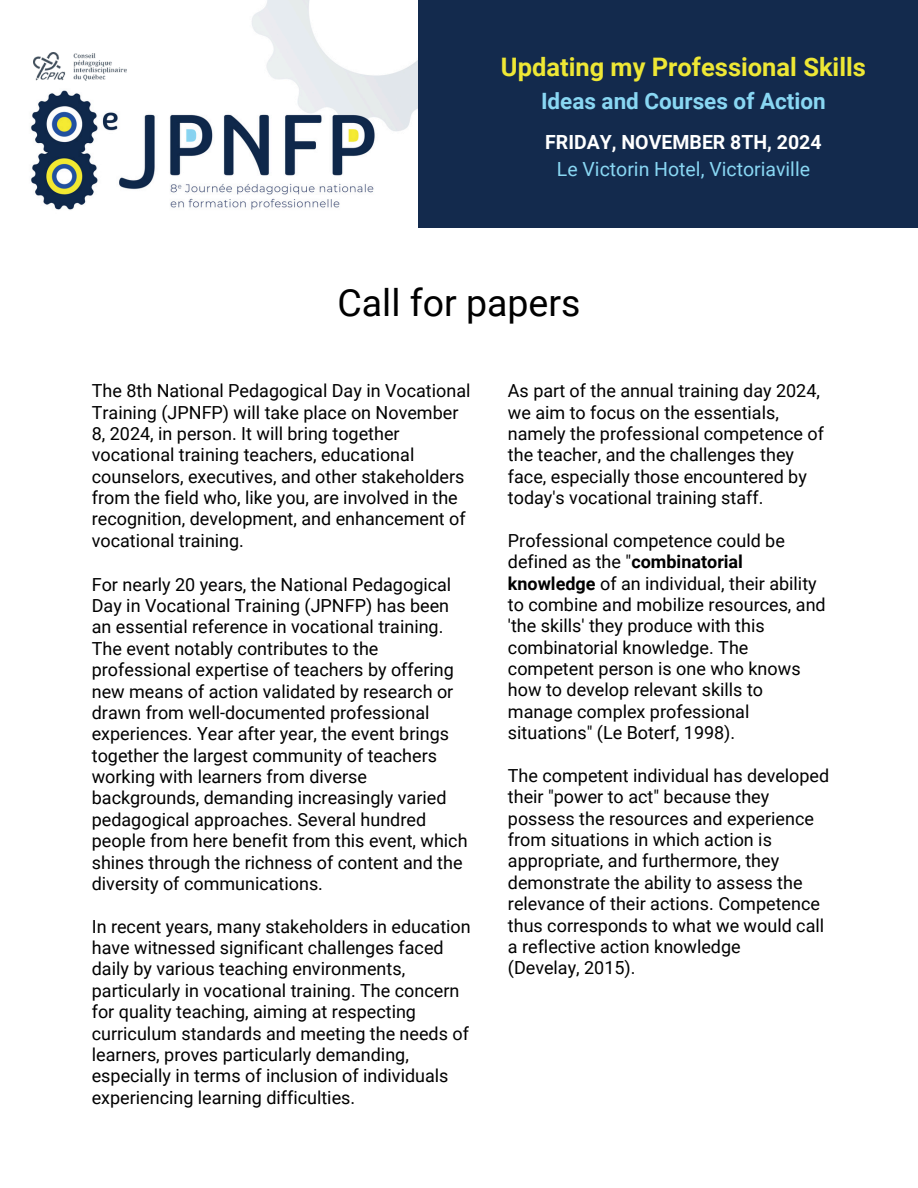
<style>
.page{position:relative;width:918px;height:1188px;background:#fff}
.page>*{position:absolute;margin:0;border:0;box-sizing:border-box;transform-origin:0 0}
.t1{font:37.5px "Roboto";color:#000}
.t2{font:700 25.5px "Roboto";color:#eee735}
.t3{font:700 22.5px "Roboto";color:#89d7f3}
.t4{font:19.5px "Roboto";color:#89d7f3}
.t5{font:700 19.5px "Roboto";color:#fff}
.t6{font:18px/21.3px "Roboto";color:#000}
.s1{font-weight:700}
</style>
<div class="page">
<div style="left:417px;top:0;width:501px;height:228px;background:#132a4d"></div>
<img style="left:30px;top:0;width:388px;height:228px">
<img style="left:34px;top:53px;width:93px;height:28px">
<p class="t2" style="left:501px;top:52px;width:367px">Updating my Professional Skills</p>
<p class="t3" style="left:541px;top:88px;width:286px">Ideas and Courses of Action</p>
<p class="t5" style="left:545px;top:131px;width:278px">FRIDAY, NOVEMBER 8TH, 2024</p>
<p class="t4" style="left:557px;top:158px;width:255px">Le Victorin Hotel, Victoriaville</p>
<p class="t1" style="left:337px;top:281px;width:244px">Call for papers</p>
<h2 class="t6" style="left:92px;top:380px;width:380px">The 8th National Pedagogical Day in Vocational Training (JPNFP) will take place on November 8, 2024, in person. It will bring together vocational training teachers, educational counselors, executives, and other stakeholders from the field who, like you, are involved in the recognition, development, and enhancement of vocational training.</h2>
<h1 class="t6" style="left:92px;top:574px;width:377px">For nearly 20 years, the National Pedagogical Day in Vocational Training (JPNFP) has been an essential reference in vocational training.<br>The event notably contributes to the professional expertise of teachers by offering new means of action validated by research or drawn from well-documented professional experiences. Year after year, the event brings together the largest community of teachers working with learners from diverse backgrounds, demanding increasingly varied pedagogical approaches. Several hundred people from here benefit from this event, which shines through the richness of content and the diversity of communications.</h1>
<p class="t6" style="left:92px;top:916px;width:380px">In recent years, many stakeholders in education have witnessed significant challenges faced daily by various teaching environments, particularly in vocational training. The concern for quality teaching, aiming at respecting curriculum standards and meeting the needs of learners, proves particularly demanding, especially in terms of inclusion of individuals experiencing learning difficulties.</p>
<p class="t6" style="left:508px;top:380px;width:318px">As part of the annual training day 2024, we aim to focus on the essentials, namely the professional competence of the teacher, and the challenges they face, especially those encountered by today's vocational training staff.</p>
<p class="t6" style="left:508px;top:530px;width:319px">Professional competence could be defined as the "<span class="s1">combinatorial knowledge</span> of an individual, their ability to combine and mobilize resources, and 'the skills' they produce with this combinatorial knowledge. The competent person is one who knows how to develop relevant skills to manage complex professional situations" (Le Boterf, 1998).</p>
<p class="t6" style="left:508px;top:765px;width:323px">The competent individual has developed their "power to act" because they possess the resources and experience from situations in which action is appropriate, and furthermore, they demonstrate the ability to assess the relevance of their actions. Competence thus corresponds to what we would call a reflective action knowledge</p>
<p class="t6" style="left:508px;top:957px;width:129px">(Develay, 2015).</p>
</div>
